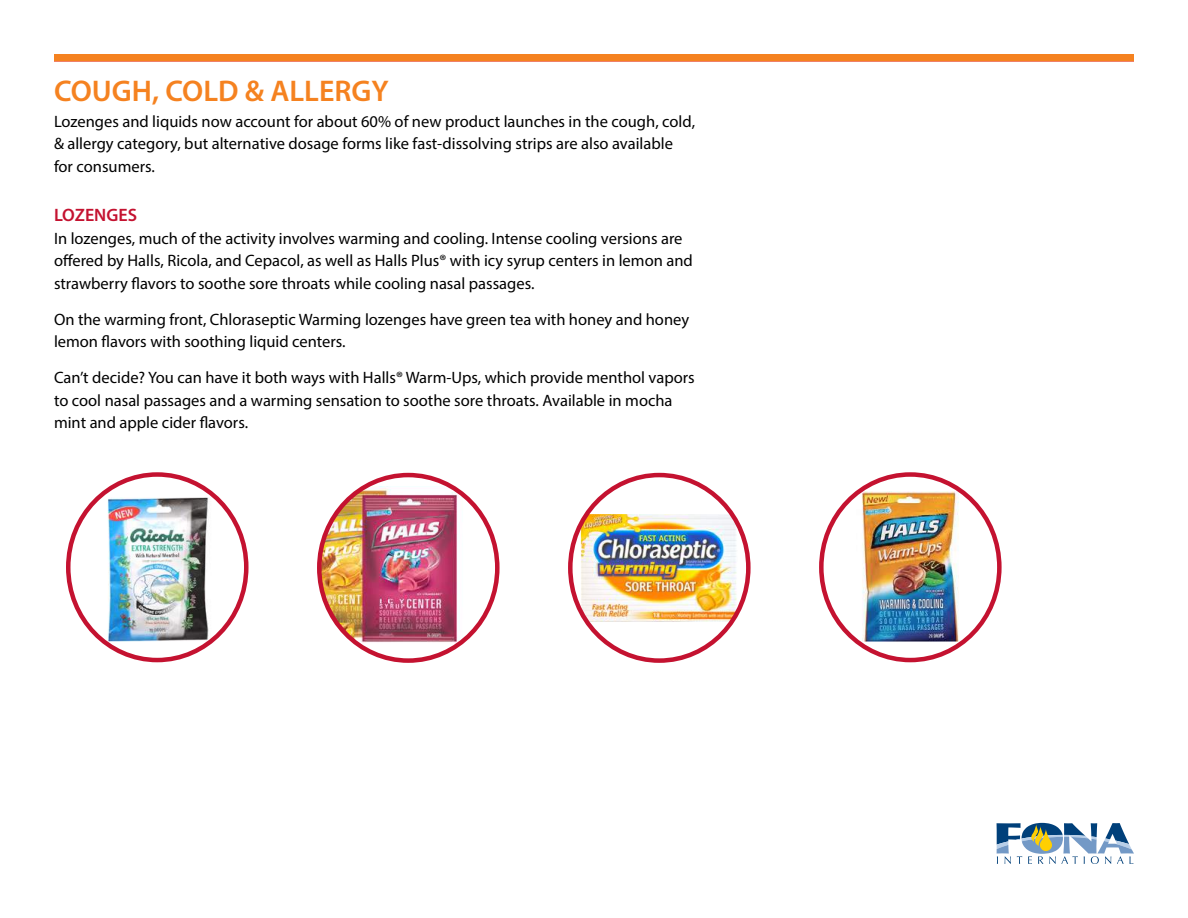
<style>
.page{position:relative;width:1188px;height:918px;background:#fff}
.page>*{position:absolute;margin:0;border:0;box-sizing:border-box;transform-origin:0 0}
.t1{font:600 30px "Myriad Pro";color:#f58220}
.t2{font:600 18px "Myriad Pro";color:#c41230}
.t3{font:16.5px/22.5px "Myriad Pro";color:#000}
</style>
<div class="page">
<svg style="left:997px;top:823px;width:137px;height:41px"></svg>
<div style="left:54px;top:54px;width:1080px;height:8px;background:#f58220"></div>
<img style="left:97px;top:497px;width:117px;height:145px">
<div style="left:66px;top:472px;width:183px;height:190px;border:4px solid #c41230;border-radius:50%"></div>
<img style="left:581px;top:514px;width:157px;height:108px">
<div style="left:568px;top:473px;width:183px;height:190px;border:4px solid #c41230;border-radius:50%"></div>
<img style="left:839px;top:491px;width:149px;height:151px">
<div style="left:819px;top:472px;width:183px;height:190px;border:4px solid #c41230;border-radius:50%"></div>
<img style="left:319px;top:486px;width:159px;height:163px">
<div style="left:317px;top:473px;width:183px;height:190px;border:4px solid #c41230;border-radius:50%"></div>
<h1 class="t1" style="left:54px;top:72px;width:336px">COUGH, COLD &amp; ALLERGY</h1>
<p class="t3" style="left:54px;top:110px;width:643px">Lozenges and liquids now account for about 60% of new product launches in the cough, cold, &amp; allergy category, but alternative dosage forms like fast-dissolving strips are also available for consumers.</p>
<p class="t2" style="left:54px;top:204px;width:85px">LOZENGES</p>
<p class="t3" style="left:54px;top:227px;width:640px">In lozenges, much of the activity involves warming and cooling. Intense cooling versions are offered by Halls, Ricola, and Cepacol, as well as Halls Plus® with icy syrup centers in lemon and strawberry flavors to soothe sore throats while cooling nasal passages.</p>
<p class="t3" style="left:54px;top:308px;width:637px">On the warming front, Chloraseptic Warming lozenges have green tea with honey and honey lemon flavors with soothing liquid centers.</p>
<p class="t3" style="left:54px;top:366px;width:642px">Can’t decide? You can have it both ways with Halls® Warm-Ups, which provide menthol vapors to cool nasal passages and a warming sensation to soothe sore throats. Available in mocha mint and apple cider flavors.</p>
</div>
